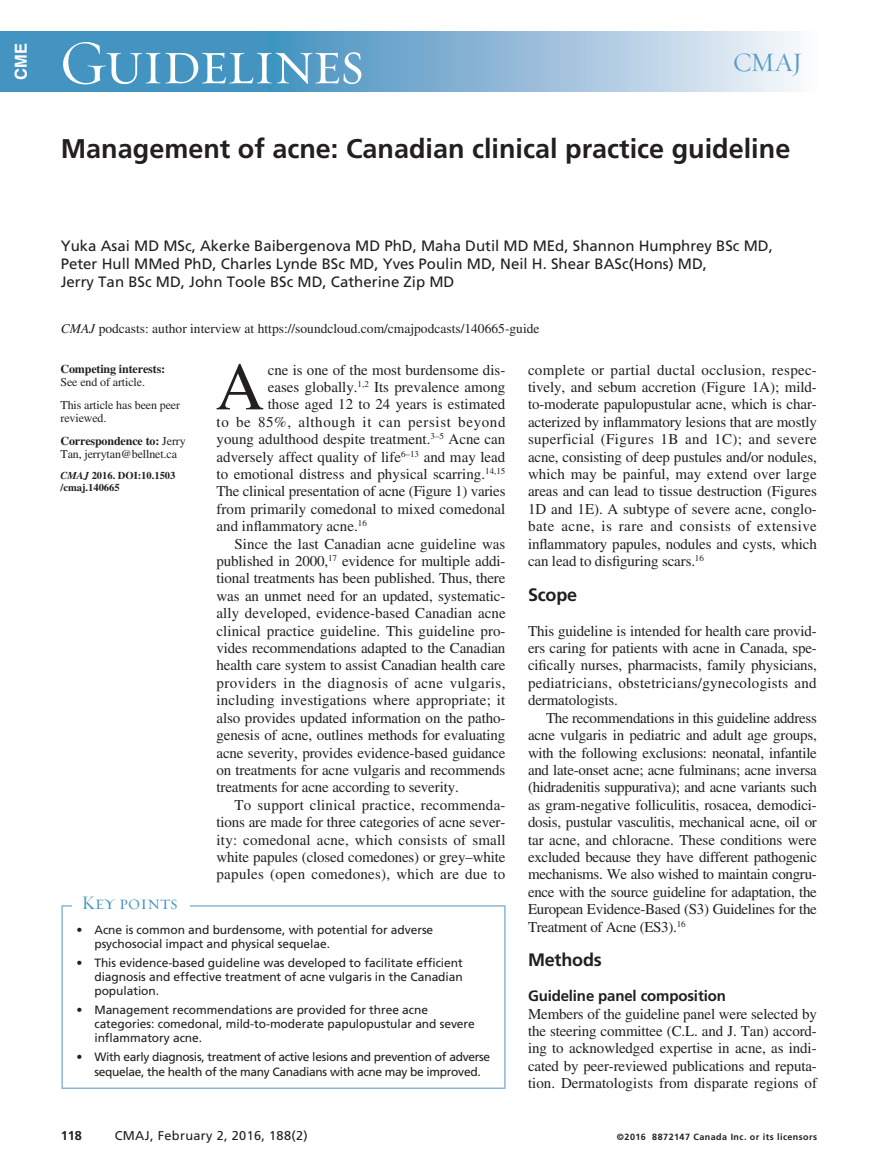
<style>
.page{position:relative;width:878px;height:1175px;background:#fff}
.page>*{position:absolute;margin:0;border:0;box-sizing:border-box;transform-origin:0 0}
.DC{font:67.5px "Times LT Std";color:#231f20}
.t1{font:63px "Requiem Display HTF Small Caps";letter-spacing:-.03em;color:#fff}
.Article_title{font:700 27px "Frutiger LT Std";color:#231f20}
.t2{font:27px "Requiem Display HTF Roman";color:#599bc6}
.Box_head-Key_points{font:19.5px "Requiem Display HTF Small Caps";color:#4494c2}
.t3{font:700 18px "Frutiger LT Std";letter-spacing:-.01em;color:#231f20}
.t4{font:700 16.5px "Helvetica LT Std";color:#fff}
.PJ{font:15px/17.4px "Times LT Std";letter-spacing:-.01em;color:#231f20;text-align:justify}
.DC-2{font:15px "Times LT Std";color:#231f20}
.Contrib{font:15px/18px "Frutiger LT Std";color:#231f20}
.DC-3{font:15px "Times LT Std";letter-spacing:.045em;color:#231f20}
.t5{font:700 15px "Frutiger LT Std";letter-spacing:-.01em;color:#231f20}
.Related_article{font:13.5px "Times LT Std";color:#231f20}
.t6{font:12.75px "Frutiger LT Std";letter-spacing:.025em;color:#231f20}
.t7{font:700 12.75px "Frutiger LT Std";color:#231f20}
.Box_list_1{font:12px/14.2px "Frutiger LT Std";letter-spacing:-.005em;color:#231f20}
.Box_list_1-2{font:12px/14.2px "Frutiger LT Std";letter-spacing:-.025em;color:#231f20}
.Corresp{font:12px/13.5px "Times LT Std";letter-spacing:-.01em;color:#231f20}
.CI{font:700 12px/13.5px "Times LT Std";letter-spacing:-.01em;color:#231f20}
.PJ_small{font:12px/13.5px "Times LT Std";letter-spacing:-.01em;color:#231f20}
.Article_id{font:700 10.5px/12px "Times LT Std";color:#231f20}
.t8{font:700 9px "Frutiger LT Std";letter-spacing:.05em;color:#231f20}
.s1{font-style:italic}
.s2{font-weight:400}
.s3{font-weight:700}
</style>
<div class="page">
<div style="left:0;top:32px;width:285px;height:60px;background:#4494c2"></div>
<div style="left:266px;top:32px;width:551px;height:60px;background:linear-gradient(to right,#428ebf,#f9f7fb)"></div>
<div style="left:61px;top:905px;width:444px;height:184px;border:2px solid #8bb5d6"></div>
<div style="left:73px;top:894px;width:117px;height:26px;background:#fff"></div>
<p class="t4" style="left:11px;top:80px;width:38px;rotate:-90deg">CME</p>
<h2 class="t1" style="left:59px;top:26px;width:307px">Guidelines</h2>
<h3 class="t2" style="left:733px;top:46px;width:71px">CMAJ</h3>
<p class="Article_title" style="left:61px;top:133px;width:731px">Management of acne: Canadian clinical practice guideline</p>
<p class="Contrib" style="left:61px;top:237px;width:713px">Yuka Asai MD MSc, Akerke Baibergenova MD PhD, Maha Dutil MD MEd, Shannon Humphrey BSc MD,<br>Peter Hull MMed PhD, Charles Lynde BSc MD, Yves Poulin MD, Neil H. Shear BASc(Hons) MD,<br>Jerry Tan BSc MD, John Toole BSc MD, Catherine Zip MD</p>
<p class="Related_article" style="left:61px;top:321px;width:480px"><span class="s1">CMAJ</span> podcasts: author interview at https://soundcloud.com/cmajpodcasts/140665-guide</p>
<p class="CI" style="left:60px;top:362px;width:106px">Competing interests:<br><span class="s2">See end of article.</span></p>
<p class="PJ_small" style="left:60px;top:398px;width:121px">This article has been peer reviewed.</p>
<p class="Corresp" style="left:60px;top:434px;width:127px"><span class="s3">Correspondence to:</span> Jerry<br>Tan, jerrytan@bellnet.ca</p>
<p class="Article_id" style="left:60px;top:469px;width:116px"><span class="s1">CMAJ</span> 2016. DOI:10.1503 /cmaj.140665</p>
<p class="Box_head-Key_points" style="left:82px;top:890px;width:98px">Key points</p>
<p class="DC" style="left:215px;top:349px;width:50px">A</p>
<p class="DC-2" style="left:268px;top:361px;width:239px">cne is one of the most burdensome dis-</p>
<p class="DC-2" style="left:268px;top:378px;width:239px">eases globally.<sup>1,2</sup> Its prevalence among</p>
<p class="DC-2" style="left:268px;top:396px;width:239px">those aged 12 to 24 years is estimated</p>
<p class="DC-3" style="left:216px;top:413px;width:290px">to be 85%, although it can persist beyond</p>
<p class="DC-2" style="left:216px;top:431px;width:290px">young adulthood despite treatment.<sup>3–5</sup> Acne can</p>
<p class="DC-2" style="left:216px;top:448px;width:290px">adversely affect quality of life<sup>6–13</sup> and may lead</p>
<p class="DC-2" style="left:216px;top:465px;width:290px">to emotional distress and physical scarring.<sup>14,15</sup></p>
<p class="DC-2" style="left:216px;top:483px;width:290px">The clinical presentation of acne (Figure 1) varies</p>
<p class="DC-2" style="left:216px;top:500px;width:290px">from primarily comedonal to mixed comedonal</p>
<p class="DC-2" style="left:216px;top:518px;width:152px">and inflammatory acne.<sup>16</sup></p>
<p class="PJ" style="left:216px;top:535px;width:290px;text-indent:18px">Since the last Canadian acne guideline was published in 2000,<sup>17</sup> evidence for multiple addi&shy;tional treatments has been published. Thus, there was an unmet need for an updated, systematic&shy;ally developed, evidence-based Canadian acne clinical practice guideline. This guideline pro&shy;vides recommendations adapted to the Canadian health care system to assist Canadian health care providers in the diagnosis of acne vulgaris, including investigations where appropriate; it also provides updated information on the patho&shy;genesis of acne, outlines methods for evaluating acne severity, provides evidence-based guidance on treatments for acne vulgaris and recommends treatments for acne according to severity.</p>
<p class="PJ" style="left:216px;top:796px;width:290px;text-indent:18px">To support clinical practice, recommenda&shy;tions are made for three categories of acne sever&shy;ity: comedonal acne, which consists of small white papules (closed comedones) or grey–white papules (open comedones), which are due to</p>
<p class="Box_list_1" style="left:94px;top:922px;width:340px;text-indent:-18px">• Acne is common and burdensome, with potential for adverse psychosocial impact and physical sequelae.</p>
<p class="Box_list_1" style="left:94px;top:955px;width:370px;text-align:justify;text-indent:-18px">• This evidence-based guideline was developed to facilitate efficient diagnosis and effective treatment of acne vulgaris in the Canadian population.</p>
<p class="Box_list_1" style="left:94px;top:1002px;width:382px;text-indent:-18px">• Management recommendations are provided for three acne categories: comedonal, mild-to-moderate papulopustular and severe inflammatory acne.</p>
<p class="Box_list_1-2" style="left:94px;top:1050px;width:397px;text-indent:-18px">• With early diagnosis, treatment of active lesions and prevention of adverse sequelae, the health of the many Canadians with acne may be improved.</p>
<p class="PJ" style="left:528px;top:361px;width:290px">complete or partial ductal occlusion, respec&shy;tively, and sebum accretion (Figure 1A); mild&shy;to-moderate papulopustular acne, which is char&shy;acterized by inflammatory lesions that are mostly superficial (Figures 1B and 1C); and severe acne, consisting of deep pustules and/or nodules, which may be painful, may extend over large areas and can lead to tissue destruction (Figures 1D and 1E). A subtype of severe acne, conglo&shy;bate acne, is rare and consists of extensive inflammatory papules, nodules and cysts, which can lead to disfiguring scars.<sup>16</sup></p>
<h1 class="t3" style="left:528px;top:584px;width:51px">Scope</h1>
<p class="PJ" style="left:528px;top:622px;width:290px">This guideline is intended for health care provid&shy;ers caring for patients with acne in Canada, spe&shy;cifically nurses, pharmacists, family physicians, pediatricians, obstetricians/gynecologists and dermatologists.</p>
<p class="PJ" style="left:528px;top:709px;width:290px;text-indent:18px">The recommendations in this guideline address acne vulgaris in pediatric and adult age groups, with the following exclusions: neonatal, infantile and late-onset acne; acne fulminans; acne inversa (hidradenitis suppurativa); and acne variants such as gram-negative folliculitis, rosacea, demodici&shy;dosis, pustular vasculitis, mechanical acne, oil or tar acne, and chloracne. These conditions were excluded because they have different pathogenic mechanisms. We also wished to maintain congru&shy;ence with the source guideline for adaptation, the European Evidence-Based (S3) Guidelines for the Treatment of Acne (ES3).<sup>16</sup></p>
<h1 class="t3" style="left:528px;top:949px;width:75px">Methods</h1>
<h2 class="t5" style="left:528px;top:987px;width:199px">Guideline panel composition</h2>
<p class="PJ" style="left:528px;top:1004px;width:290px">Members of the guideline panel were selected by the steering committee (C.L. and J. Tan) accord&shy;ing to acknowledged expertise in acne, as indi&shy;cated by peer-reviewed publications and reputa&shy;tion. Dermatologists from disparate regions of</p>
<p class="t7" style="left:61px;top:1127px;width:23px">118</p>
<p class="t6" style="left:115px;top:1127px;width:194px">CMAJ, February 2, 2016, 188(2)</p>
<p class="t8" style="left:617px;top:1131px;width:202px">©2016 8872147 Canada Inc. or its licensors</p>
</div>
